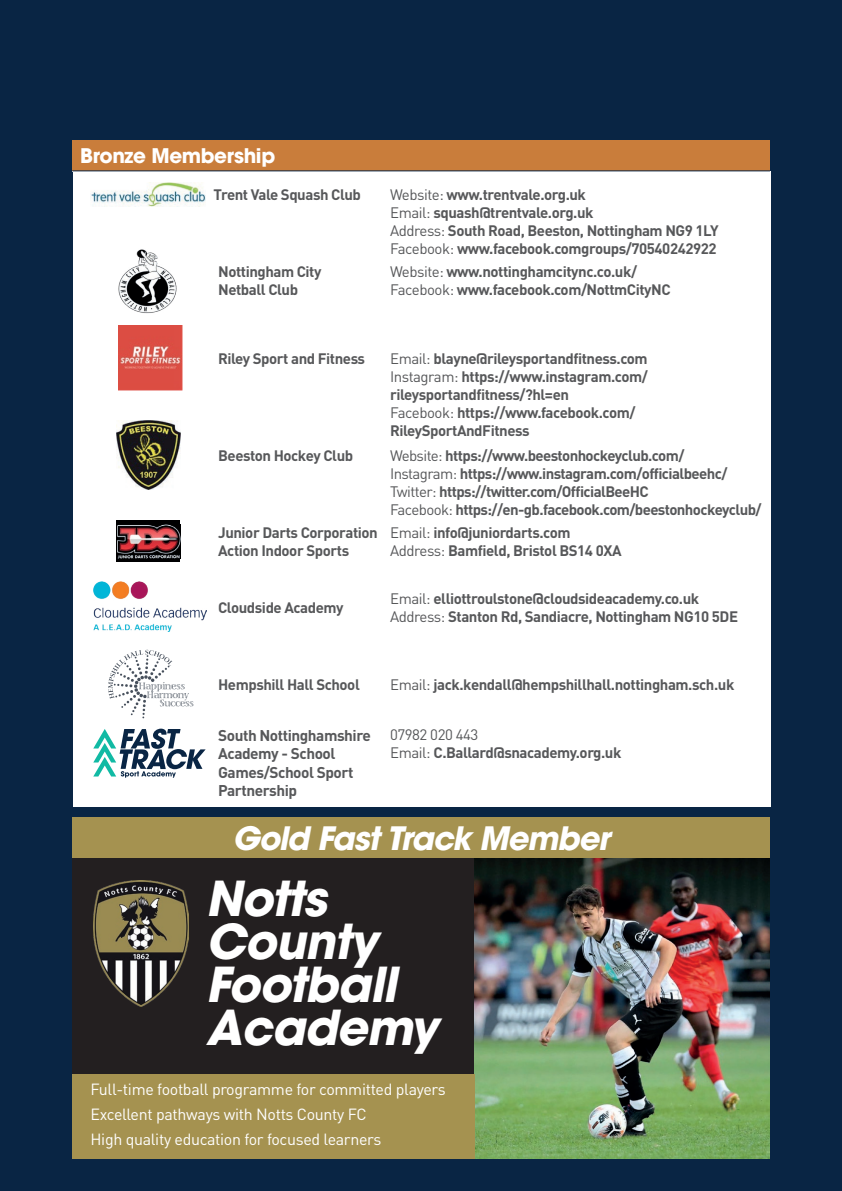
<style>
.page{position:relative;width:842px;height:1191px;background:#092544}
.page>*{position:absolute;margin:0;border:0;box-sizing:border-box;transform-origin:0 0}
.t1{font:italic 700 47.8px/43px "ITC Avant Garde Std";letter-spacing:-.02em;color:#fff}
.t2{font:italic 700 32px "ITC Avant Garde Std";letter-spacing:-.03em;color:#fff}
.t3{font:700 20px "ITC Avant Garde Std";letter-spacing:-.02em;color:#fff}
.t4{font:16px "DIN";letter-spacing:-.02em;color:#fff}
.t5{font:700 15.4px/18.4px "DIN";letter-spacing:-.03em;color:#57585a}
.t6{font:700 15px/18px "DIN";letter-spacing:-.03em;color:#57585a}
.s1{font-weight:400}
</style>
<div class="page">
<div style="left:73px;top:171px;width:697px;height:635px;background:#fff"></div>
<div style="left:72px;top:140px;width:698px;height:31px;background:#c97d3b"></div>
<hr style="left:72px;top:170px;width:698px;height:1px;background:#092544">
<img style="left:90px;top:182px;width:116px;height:24px">
<img style="left:118px;top:249px;width:59px;height:65px">
<img style="left:118px;top:325px;width:65px;height:65px">
<img style="left:116px;top:420px;width:65px;height:69px">
<div style="left:116px;top:520px;width:64px;height:42px;background:#000001"></div>
<img style="left:118px;top:524px;width:62px;height:35px">
<img style="left:93px;top:582px;width:113px;height:49px">
<div style="left:72px;top:817px;width:698px;height:42px;background:#a59250"></div>
<div style="left:73px;top:859px;width:402px;height:238px;background:#231f20"></div>
<img style="left:94px;top:880px;width:94px;height:126px">
<img style="left:475px;top:859px;width:295px;height:299px">
<div style="left:72px;top:1074px;width:403px;height:84px;background:#a59250"></div>
<svg style="left:108px;top:650px;width:85px;height:68px"></svg>
<svg style="left:93px;top:728px;width:113px;height:49px"></svg>
<h3 class="t3" style="left:80px;top:142px;width:197px">Bronze Membership</h3>
<p class="t6" style="left:214px;top:185px;width:149px">Trent Vale Squash Club</p>
<p class="t6" style="left:390px;top:185px;width:330px"><span class="s1">Website:</span> www.trentvale.org.uk<br><span class="s1">Email:</span> squash@trentvale.org.uk<br><span class="s1">Address:</span> South Road, Beeston, Nottingham NG9 1LY <span class="s1">Facebook:</span> www.facebook.comgroups/70540242922</p>
<p class="t6" style="left:218px;top:262px;width:105px">Nottingham City<br>Netball Club</p>
<p class="t6" style="left:390px;top:262px;width:282px"><span class="s1">Website:</span> www.nottinghamcitync.co.uk/<br><span class="s1">Facebook:</span> www.facebook.com/NottmCityNC</p>
<p class="t6" style="left:218px;top:349px;width:149px">Riley Sport and Fitness</p>
<p class="t6" style="left:218px;top:446px;width:137px">Beeston Hockey Club</p>
<p class="t6" style="left:218px;top:523px;width:161px">Junior Darts Corporation<br>Action Indoor Sports</p>
<p class="t6" style="left:218px;top:597px;width:127px">Cloudside Academy</p>
<p class="t6" style="left:390px;top:349px;width:259px"><span class="s1">Email:</span> blayne@rileysportandfitness.com <span class="s1">Instagram:</span> https://www.instagram.com/ rileysportandfitness/?hl=en<br><span class="s1">Facebook:</span> https://www.facebook.com/ RileySportAndFitness</p>
<p class="t6" style="left:390px;top:446px;width:373px"><span class="s1">Website:</span> https://www.beestonhockeyclub.com/<br><span class="s1">Instagram:</span> https://www.instagram.com/officialbeehc/ <span class="s1">Twitter:</span> https://twitter.com/OfficialBeeHC<br><span class="s1">Facebook:</span> https://en-gb.facebook.com/beestonhockeyclub/</p>
<p class="t6" style="left:390px;top:523px;width:233px"><span class="s1">Email:</span> info@juniordarts.com<br><span class="s1">Address:</span> Bamfield, Bristol BS14 0XA</p>
<p class="t6" style="left:390px;top:588px;width:349px"><span class="s1">Email:</span> elliottroulstone@cloudsideacademy.co.uk<br><span class="s1">Address:</span> Stanton Rd, Sandiacre, Nottingham NG10 5DE</p>
<p class="t6" style="left:218px;top:675px;width:143px">Hempshill Hall School</p>
<p class="t5" style="left:218px;top:725px;width:154px">South Nottinghamshire<br>Academy - School<br>Games/School Sport<br>Partnership</p>
<h2 class="t2" style="left:232px;top:816px;width:379px">Gold Fast Track Member</h2>
<h1 class="t1" style="left:206px;top:876px;width:233px">Notts<br>County<br>Football<br>Academy</h1>
<p class="t4" style="left:90px;top:1079px;width:357px">Full-time football programme for committed players</p>
<p class="t4" style="left:90px;top:1129px;width:292px">High quality education for focused learners</p>
<p class="t6" style="left:390px;top:675px;width:346px"><span class="s1">Email:</span> jack.kendall@hempshillhall.nottingham.sch.uk</p>
<p class="t6" style="left:390px;top:725px;width:233px"><span class="s1">07982 020 443<br>Email:</span> C.Ballard@snacademy.org.uk</p>
<p class="t4" style="left:90px;top:1104px;width:278px">Excellent pathways with Notts County FC</p>
</div>
